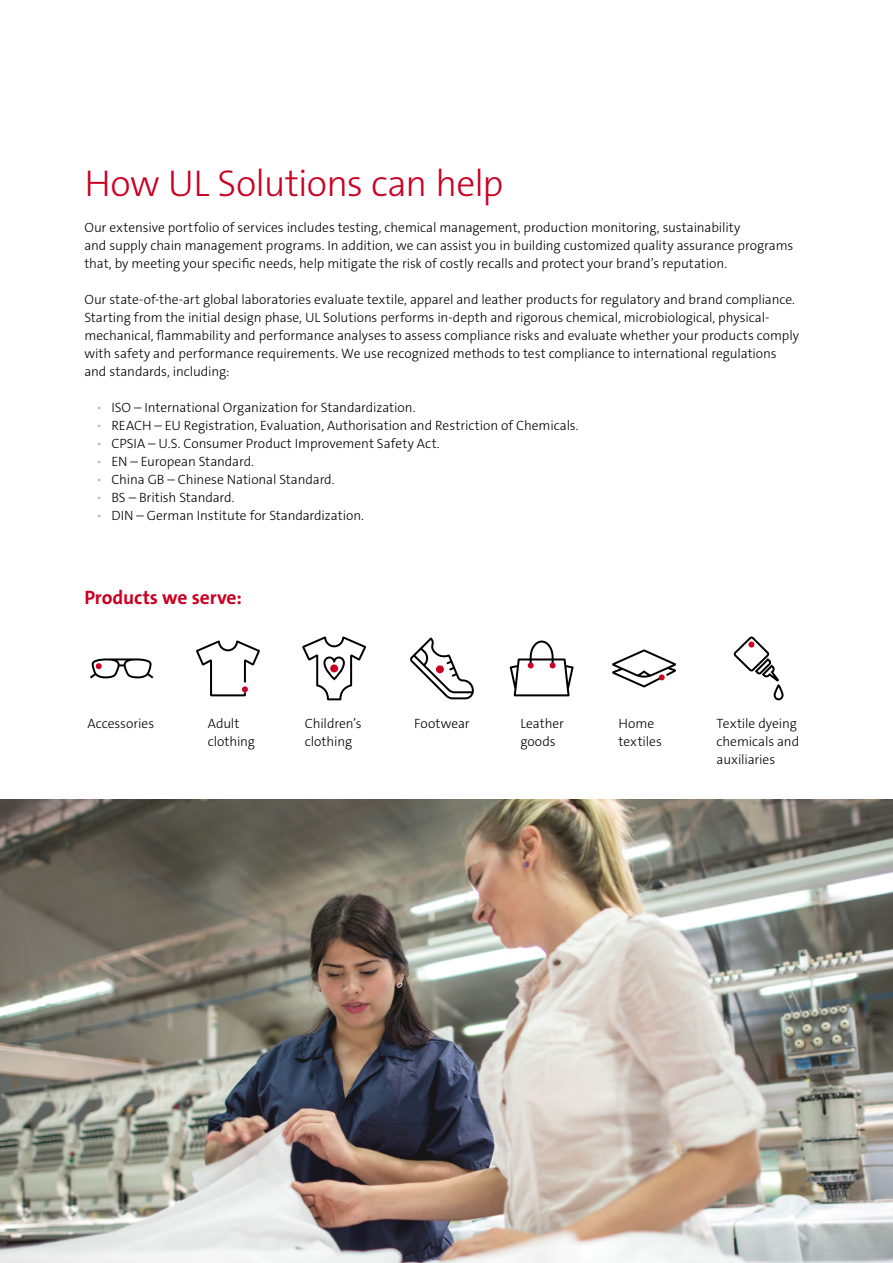
<style>
.page{position:relative;width:893px;height:1263px;background:#fff}
.page>*{position:absolute;margin:0;border:0;box-sizing:border-box;transform-origin:0 0}
.t1{font:300 37.5px "The Sans C5";letter-spacing:-.02em;color:#ca0123}
.t2{font:700 19.5px "The Sans C5";letter-spacing:-.005em;color:#ca0123}
.t3{font:300 13.5px/18px "The Sans C5";letter-spacing:-.005em;color:#000}
.s1{color:#bcbec0}
</style>
<div class="page">
<img style="left:0;top:800px;width:893px;height:463px">
<svg style="left:90px;top:658px;width:63px;height:20px"></svg>
<svg style="left:196px;top:640px;width:64px;height:56px"></svg>
<svg style="left:302px;top:636px;width:64px;height:64px"></svg>
<svg style="left:734px;top:636px;width:50px;height:64px"></svg>
<svg style="left:510px;top:640px;width:64px;height:56px"></svg>
<svg style="left:612px;top:649px;width:64px;height:38px"></svg>
<svg style="left:410px;top:637px;width:64px;height:62px"></svg>
<div style="left:436px;top:665px;width:8px;height:8px;background:#ca0123;border-radius:50%"></div>
<h1 class="t1" style="left:84px;top:159px;width:421px">How UL Solutions can help</h1>
<p class="t3" style="left:84px;top:218px;width:710px">Our extensive portfolio of services includes testing, chemical management, production monitoring, sustainability<br>and supply chain management programs. In addition, we can assist you in building customized quality assurance programs that, by meeting your specific needs, help mitigate the risk of costly recalls and protect your brand’s reputation.</p>
<p class="t3" style="left:84px;top:290px;width:716px">Our state-of-the-art global laboratories evaluate textile, apparel and leather products for regulatory and brand compliance.<br>Starting from the initial design phase, UL Solutions performs in-depth and rigorous chemical, microbiological, physical&shy;mechanical, flammability and performance analyses to assess compliance risks and evaluate whether your products comply with safety and performance requirements. We use recognized methods to test compliance to international regulations and standards, including:</p>
<p class="t3" style="left:96px;top:398px;width:321px"><span class="s1">•</span> ISO – International Organization for Standardization.</p>
<p class="t3" style="left:96px;top:416px;width:484px"><span class="s1">•</span> REACH – EU Registration, Evaluation, Authorisation and Restriction of Chemicals.</p>
<p class="t3" style="left:96px;top:434px;width:345px"><span class="s1">•</span> CPSIA – U.S. Consumer Product Improvement Safety Act.</p>
<p class="t3" style="left:96px;top:452px;width:159px"><span class="s1">•</span> EN – European Standard.</p>
<p class="t3" style="left:96px;top:470px;width:240px"><span class="s1">•</span> China GB – Chinese National Standard.</p>
<p class="t3" style="left:96px;top:488px;width:140px"><span class="s1">•</span> BS – British Standard.</p>
<p class="t3" style="left:96px;top:506px;width:269px"><span class="s1">•</span> DIN – German Institute for Standardization.</p>
<h2 class="t2" style="left:84px;top:585px;width:159px">Products we serve:</h2>
<p class="t3" style="left:88px;top:715px;width:68px">Accessories</p>
<p class="t3" style="left:208px;top:715px;width:49px">Adult clothing</p>
<p class="t3" style="left:305px;top:715px;width:58px">Children’s clothing</p>
<p class="t3" style="left:414px;top:715px;width:57px">Footwear</p>
<p class="t3" style="left:618px;top:715px;width:45px">Home textiles</p>
<p class="t3" style="left:520px;top:715px;width:45px">Leather goods</p>
<p class="t3" style="left:717px;top:715px;width:84px">Textile dyeing chemicals and auxiliaries</p>
</div>
